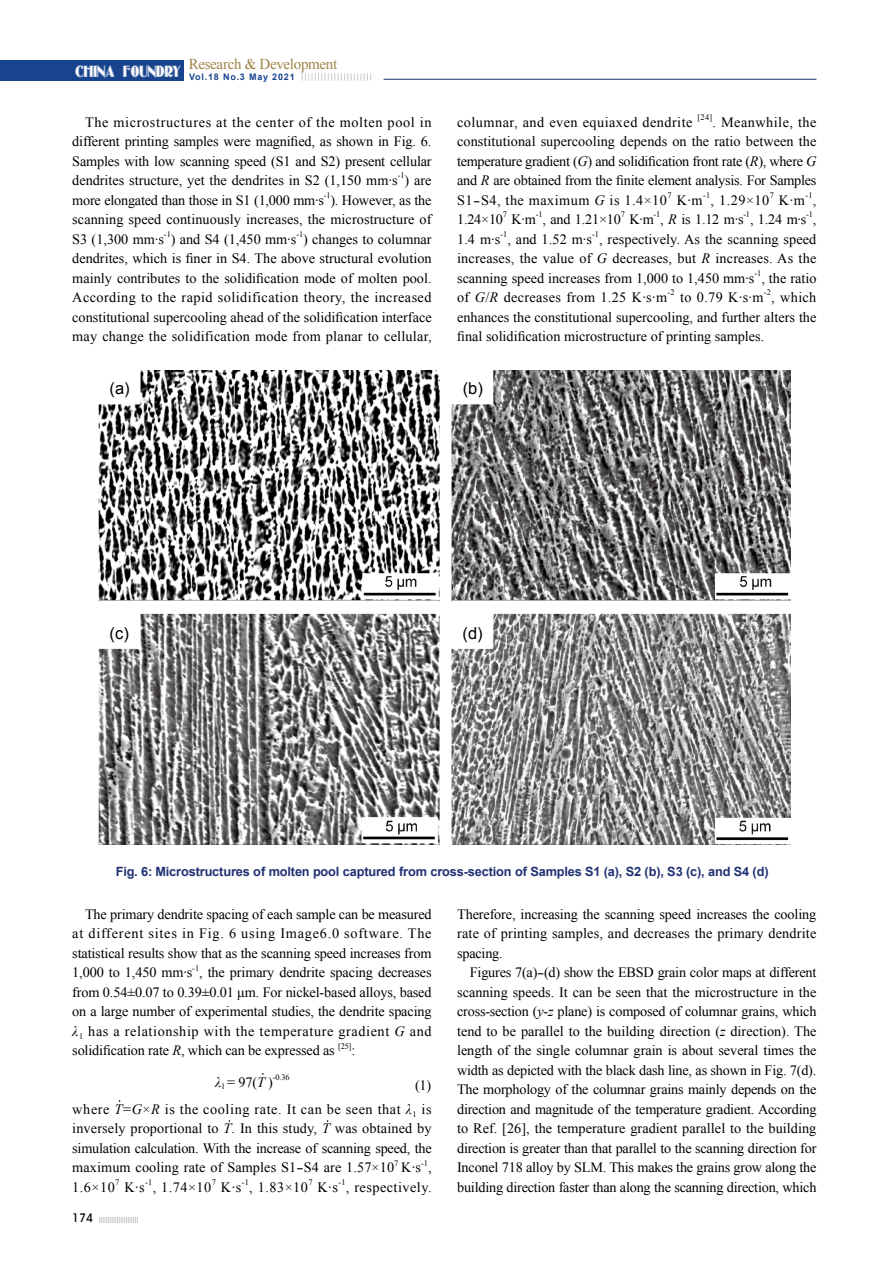
<style>
.page{position:relative;width:893px;height:1263px;background:#fff}
.page>*{position:absolute;margin:0;border:0;box-sizing:border-box;transform-origin:0 0}
.t1{font:16.5px "Arial";color:#000}
.t2{font:15px "Times New Roman";letter-spacing:-.02em;color:#9d8447}
.t3{font:14.25px/19.5px "Times New Roman";color:#000;text-align:justify}
.t4{font:14.25px "Times New Roman";letter-spacing:.035em;color:#000}
.t5{font:14.25px "Times New Roman";letter-spacing:.025em;color:#000}
.t6{font:700 12.75px "Arial";letter-spacing:-.01em;color:#213174}
.t7{font:500 12px "Avant Garde IT Cby BT";color:#000}
.t8{font:700 9px "Arial";letter-spacing:.09em;color:#18448e}
.t9{font:8.25px "Times New Roman";color:#000}
.s1{font-style:italic}
</style>
<div class="page">
<svg style="left:99px;top:1217px;width:39px;height:6px"></svg>
<div style="left:0;top:60px;width:184px;height:21px;background:#18448e"></div>
<svg style="left:302px;top:73px;width:69px;height:8px"></svg>
<hr style="left:384px;top:79px;width:432px;height:1px;background:#213174">
<img style="left:98px;top:371px;width:692px;height:473px">
<div style="left:107px;top:376px;width:26px;height:25px;background:#fff"></div>
<div style="left:107px;top:622px;width:26px;height:24px;background:#fff"></div>
<div style="left:460px;top:376px;width:26px;height:25px;background:#fff"></div>
<div style="left:460px;top:622px;width:26px;height:24px;background:#fff"></div>
<p class="t2" style="left:189px;top:54px;width:150px">Research &amp; Development</p>
<p class="t8" style="left:75px;top:70px;width:221px"><sup>CHINA</sup> <sup>FOUNDRY</sup> Vol.18 No.3 May 2021</p>
<p class="t3" style="left:72px;top:112px;width:361px;text-indent:13px">The microstructures at the center of the molten pool in different printing samples were magnified, as shown in Fig. 6.<br>Samples with low scanning speed (S1 and S2) present cellular dendrites structure, yet the dendrites in S2 (1,150 mm·s</p>
<p class="t9" style="left:398px;top:170px;width:8px">-1</p>
<p class="t3" style="left:405px;top:170px;width:29px">) are</p>
<p class="t3" style="left:72px;top:190px;width:253px">more elongated than those in S1 (1,000 mm·s</p>
<p class="t9" style="left:324px;top:190px;width:8px">-1</p>
<p class="t3" style="left:72px;top:190px;width:361px;text-indent:258px">). However, as the scanning speed continuously increases, the microstructure of S3 (1,300 mm·s</p>
<p class="t9" style="left:164px;top:229px;width:8px">-1</p>
<p class="t3" style="left:171px;top:229px;width:127px">) and S4 (1,450 mm·s</p>
<p class="t9" style="left:296px;top:229px;width:8px">-1</p>
<p class="t3" style="left:72px;top:229px;width:361px;text-indent:231px">) changes to columnar dendrites, which is finer in S4. The above structural evolution mainly contributes to the solidification mode of molten pool.<br>According to the rapid solidification theory, the increased constitutional supercooling ahead of the solidification interface may change the solidification mode from planar to cellular,</p>
<p class="t1" style="left:110px;top:377px;width:22px">(a)</p>
<p class="t4" style="left:457px;top:112px;width:237px">columnar, and even equiaxed dendrite</p>
<p class="t9" style="left:698px;top:112px;width:16px">[24]</p>
<p class="t3" style="left:457px;top:112px;width:361px;text-indent:255px">. Meanwhile, the constitutional supercooling depends on the ratio between the temperature gradient (<span class="s1">G</span>) and solidification front rate (<span class="s1">R</span>), where <span class="s1">G </span>and <span class="s1">R</span> are obtained from the finite element analysis. For Samples S1-S4, the maximum <span class="s1">G</span> is 1.4×10</p>
<p class="t9" style="left:703px;top:190px;width:9px">-1</p>
<p class="t3" style="left:711px;top:190px;width:60px">, 1.29×10</p>
<p class="t9" style="left:770px;top:190px;width:6px">7</p>
<p class="t3" style="left:779px;top:190px;width:27px">K·m</p>
<p class="t9" style="left:805px;top:190px;width:9px">-1</p>
<p class="t9" style="left:668px;top:190px;width:6px">7</p>
<p class="t3" style="left:677px;top:190px;width:27px">K·m</p>
<p class="t3" style="left:813px;top:190px;width:5px">,</p>
<p class="t9" style="left:536px;top:209px;width:8px">-1</p>
<p class="t3" style="left:542px;top:209px;width:80px">, and 1.21×10</p>
<p class="t9" style="left:621px;top:209px;width:6px">7</p>
<p class="t3" style="left:629px;top:209px;width:26px">K·m</p>
<p class="t9" style="left:654px;top:209px;width:8px">-1</p>
<p class="t3" style="left:660px;top:209px;width:85px">, <span class="s1">R</span> is 1.12 m·s</p>
<p class="t9" style="left:743px;top:209px;width:8px">-1</p>
<p class="t3" style="left:750px;top:209px;width:58px">, 1.24 m·s</p>
<p class="t9" style="left:806px;top:209px;width:8px">-1</p>
<p class="t3" style="left:457px;top:209px;width:47px">1.24×10</p>
<p class="t9" style="left:503px;top:209px;width:6px">7</p>
<p class="t3" style="left:511px;top:209px;width:26px">K·m</p>
<p class="t3" style="left:813px;top:209px;width:5px">,</p>
<p class="t3" style="left:457px;top:229px;width:45px">1.4 m·s</p>
<p class="t9" style="left:500px;top:229px;width:8px">-1</p>
<p class="t3" style="left:507px;top:229px;width:86px">, and 1.52 m·s</p>
<p class="t9" style="left:592px;top:229px;width:8px">-1</p>
<p class="t3" style="left:457px;top:229px;width:361px;text-indent:142px">, respectively. As the scanning speed increases, the value of <span class="s1">G</span> decreases, but <span class="s1">R</span> increases. As the scanning speed increases from 1,000 to 1,450 mm·s</p>
<p class="t9" style="left:754px;top:268px;width:8px">-1</p>
<p class="t3" style="left:761px;top:268px;width:57px">, the ratio</p>
<p class="t5" style="left:457px;top:288px;width:212px">of <span class="s1">G</span>/<span class="s1">R</span> decreases from 1.25 K·s·m</p>
<p class="t9" style="left:668px;top:287px;width:9px">-2</p>
<p class="t3" style="left:680px;top:287px;width:85px">to 0.79 K·s·m</p>
<p class="t9" style="left:764px;top:287px;width:9px">-2</p>
<p class="t3" style="left:457px;top:287px;width:361px;text-indent:314px">, which enhances the constitutional supercooling, and further alters the final solidification microstructure of printing samples.</p>
<p class="t1" style="left:463px;top:377px;width:22px">(b)</p>
<p class="t1" style="left:110px;top:623px;width:21px">(c)</p>
<p class="t1" style="left:463px;top:623px;width:22px">(d)</p>
<p class="t6" style="left:116px;top:863px;width:654px">Fig. 6: Microstructures of molten pool captured from cross-section of Samples S1 (a), S2 (b), S3 (c), and S4 (d)</p>
<p class="t3" style="left:72px;top:904px;width:361px;text-indent:13px">The primary dendrite spacing of each sample can be measured at different sites in Fig. 6 using Image6.0 software. The statistical results show that as the scanning speed increases from 1,000 to 1,450 mm·s</p>
<p class="t9" style="left:192px;top:962px;width:8px">-1</p>
<p class="t3" style="left:72px;top:963px;width:361px;text-indent:127px">, the primary dendrite spacing decreases from 0.54±0.07 to 0.39±0.01 μm. For nickel-based alloys, based on a large number of experimental studies, the dendrite spacing <span class="s1">λ</span><sub>1</sub> has a relationship with the temperature gradient <span class="s1">G</span> and solidification rate <span class="s1">R</span>, which can be expressed as</p>
<p class="t9" style="left:338px;top:1040px;width:15px">[25]</p>
<p class="t3" style="left:352px;top:1041px;width:5px">:</p>
<p class="t3" style="left:215px;top:1072px;width:59px"><span class="s1">λ</span><sub>1</sub> = 97(<span class="s1">T</span> )</p>
<p class="t9" style="left:273px;top:1072px;width:18px">-0.36</p>
<p class="t3" style="left:415px;top:1075px;width:18px">(1)</p>
<p class="t3" style="left:72px;top:1099px;width:361px">where <span class="s1">T</span>=<span class="s1">G</span>×<span class="s1">R</span> is the cooling rate. It can be seen that <span class="s1">λ</span><sub>1</sub> is inversely proportional to <span class="s1">T</span>. In this study, <span class="s1">T</span> was obtained by simulation calculation. With the increase of scanning speed, the maximum cooling rate of Samples S1-S4 are 1.57×10</p>
<p class="t9" style="left:421px;top:1157px;width:8px">-1</p>
<p class="t9" style="left:394px;top:1157px;width:6px">7</p>
<p class="t3" style="left:401px;top:1158px;width:21px">K·s</p>
<p class="t3" style="left:428px;top:1158px;width:5px">,</p>
<p class="t9" style="left:145px;top:1177px;width:9px">-1</p>
<p class="t3" style="left:153px;top:1177px;width:60px">, 1.74×10</p>
<p class="t9" style="left:212px;top:1177px;width:6px">7</p>
<p class="t3" style="left:221px;top:1177px;width:22px">K·s</p>
<p class="t9" style="left:242px;top:1177px;width:9px">-1</p>
<p class="t3" style="left:249px;top:1177px;width:60px">, 1.83×10</p>
<p class="t9" style="left:308px;top:1177px;width:6px">7</p>
<p class="t3" style="left:318px;top:1177px;width:22px">K·s</p>
<p class="t9" style="left:338px;top:1177px;width:9px">-1</p>
<p class="t4" style="left:346px;top:1177px;width:87px">, respectively.</p>
<p class="t3" style="left:72px;top:1177px;width:44px">1.6×10</p>
<p class="t9" style="left:115px;top:1177px;width:6px">7</p>
<p class="t3" style="left:124px;top:1177px;width:22px">K·s</p>
<p class="t7" style="left:72px;top:1211px;width:22px">174</p>
<p class="t3" style="left:457px;top:904px;width:361px">Therefore, increasing the scanning speed increases the cooling rate of printing samples, and decreases the primary dendrite spacing.</p>
<p class="t3" style="left:457px;top:963px;width:361px;text-indent:13px">Figures 7(a)-(d) show the EBSD grain color maps at different scanning speeds. It can be seen that the microstructure in the cross-section (<span class="s1">y</span>-<span class="s1">z</span> plane) is composed of columnar grains, which tend to be parallel to the building direction (<span class="s1">z</span> direction). The length of the single columnar grain is about several times the width as depicted with the black dash line, as shown in Fig. 7(d).<br>The morphology of the columnar grains mainly depends on the direction and magnitude of the temperature gradient. According to Ref. [26], the temperature gradient parallel to the building direction is greater than that parallel to the scanning direction for Inconel 718 alloy by SLM. This makes the grains grow along the building direction faster than along the scanning direction, which</p>
</div>
